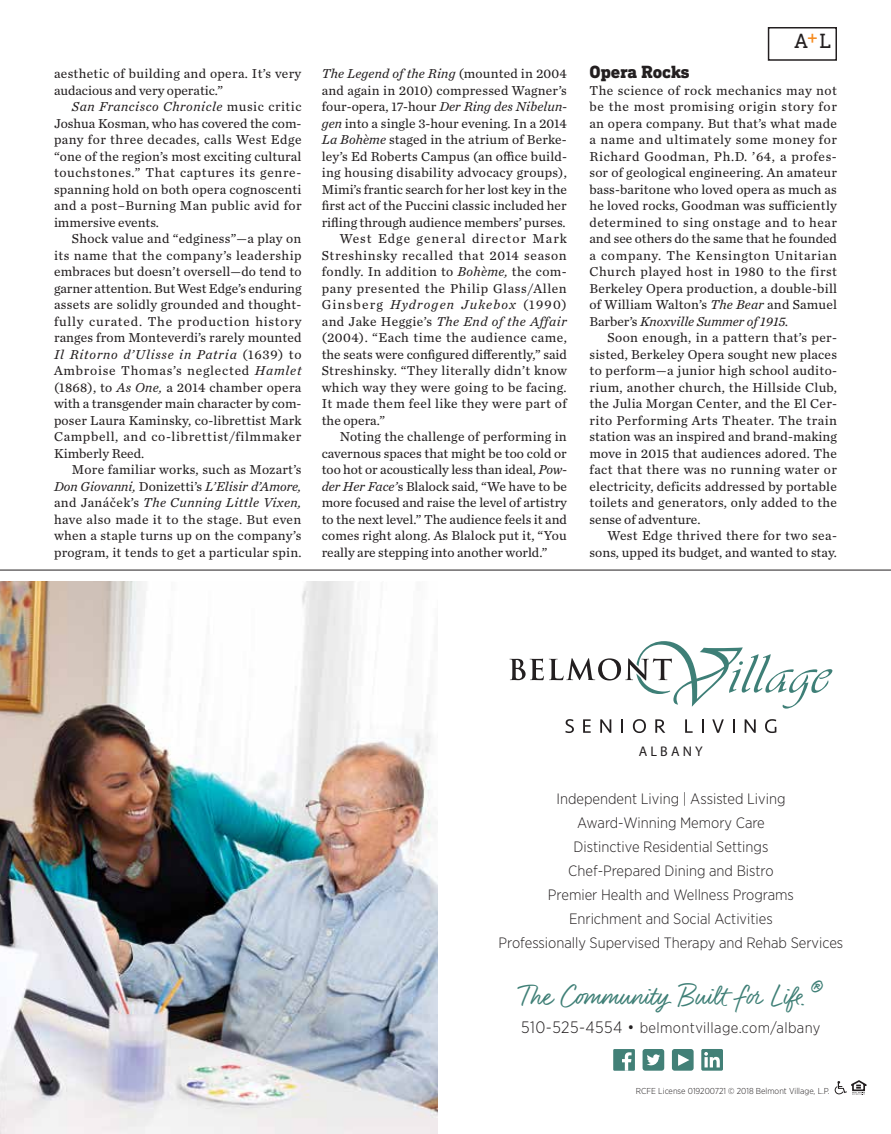
<style>
.page{position:relative;width:891px;height:1134px;background:#fff}
.page>*{position:absolute;margin:0;border:0;box-sizing:border-box;transform-origin:0 0}
.t1{font:31.5px "Felt That";color:#408077}
.t2{font:21px "DIN Next Slab Pro";color:#231f20}
.t3{font:800 18px "DIN Next Slab Pro";color:#231f20}
.t4{font:300 15px/24px "Gotham Narrow";color:#231f20;text-align:center}
.t5{font:300 15px "Gotham Narrow";letter-spacing:.025em;color:#231f20}
.t6{font:13.95px "Myriad Pro";letter-spacing:.23em;color:#231f20}
.t7{font:13.5px/16.5px "Chronicle Text G2";letter-spacing:.015em;color:#231f20;text-align:justify}
.t8{font:13.5px "Chronicle Text G2";letter-spacing:.05em;color:#231f20}
.t9{font:13.5px "Chronicle Text G2";letter-spacing:.045em;color:#231f20}
.t10{font:italic 13.5px "Chronicle Text G2";letter-spacing:.015em;color:#231f20}
.t11{font:italic 13.5px "Chronicle Text G2";letter-spacing:.035em;color:#231f20}
.t12{font:13.5px "Chronicle Text G2";letter-spacing:.035em;color:#231f20}
.t13{font:italic 13.5px "Chronicle Text G2";letter-spacing:.09em;color:#231f20}
.t14{font:13.5px "Chronicle Text G2";letter-spacing:.07em;color:#231f20}
.t15{font:700 10.5px "DIN Next LT Pro";color:#231f20}
.t16{font:300 8.55px "Gotham Narrow";color:#231f20}
.s1{font-style:italic}
.s2{font-style:normal}
.s3{font-size:16.5px}
.s4{font-weight:400}
</style>
<div class="page">
<svg style="left:767px;top:27px;width:70px;height:34px"></svg>
<hr style="left:0;top:570px;width:891px;height:1px;background:#231f20">
<svg style="left:565px;top:719px;width:9px;height:14px"></svg>
<svg style="left:583px;top:719px;width:8px;height:14px"></svg>
<svg style="left:600px;top:719px;width:11px;height:14px"></svg>
<svg style="left:622px;top:719px;width:1px;height:14px"></svg>
<svg style="left:633px;top:719px;width:13px;height:14px"></svg>
<svg style="left:655px;top:719px;width:10px;height:14px"></svg>
<svg style="left:685px;top:719px;width:8px;height:14px"></svg>
<svg style="left:702px;top:719px;width:1px;height:14px"></svg>
<svg style="left:712px;top:719px;width:12px;height:14px"></svg>
<svg style="left:733px;top:719px;width:1px;height:14px"></svg>
<svg style="left:745px;top:719px;width:11px;height:14px"></svg>
<svg style="left:765px;top:719px;width:11px;height:14px"></svg>
<svg style="left:509px;top:641px;width:323px;height:68px"></svg>
<svg style="left:835px;top:1080px;width:32px;height:15px"></svg>
<img style="left:0;top:582px;width:437px;height:552px">
<div style="left:701px;top:1049px;width:22px;height:22px;background:#428077;border-radius:2px"></div>
<div style="left:613px;top:1049px;width:22px;height:22px;background:#428077"></div>
<svg style="left:622px;top:1052px;width:10px;height:19px"></svg>
<div style="left:643px;top:1049px;width:21px;height:22px;background:#428077;border-radius:3px"></div>
<svg style="left:647px;top:1054px;width:13px;height:11px"></svg>
<div style="left:672px;top:1049px;width:22px;height:22px;background:#428077;border-radius:3px"></div>
<svg style="left:678px;top:1054px;width:11px;height:12px"></svg>
<svg style="left:704px;top:1052px;width:16px;height:15px"></svg>
<p class="t7" style="left:54px;top:65px;width:249px">aesthetic of building and opera. It’s very audacious and very operatic.”</p>
<p class="t7" style="left:54px;top:98px;width:249px;text-indent:18px"><span class="s1">San Francisco Chronicle</span> music critic Joshua Kosman, who has covered the com&shy;pany for three decades, calls West Edge “one of the region’s most exciting cultural touchstones.” That captures its genre&shy;spanning hold on both opera cognoscenti and a post–Burning Man public avid for immersive events.</p>
<p class="t7" style="left:54px;top:230px;width:249px;text-indent:18px">Shock value and “edginess”—a play on its name that the company’s leadership embraces but doesn’t oversell—do tend to garner attention. But West Edge’s enduring assets are solidly grounded and thought&shy;fully curated. The production history ranges from Monteverdi’s rarely mounted <span class="s1">Il Ritorno d’Ulisse in Patria</span> (1639) to Ambroise Thomas’s neglected <span class="s1">Hamlet </span>(1868), to <span class="s1">As One,</span> a 2014 chamber opera with a transgender main character by com&shy;poser Laura Kaminsky, co-librettist Mark Campbell, and co-librettist/filmmaker Kimberly Reed.</p>
<p class="t7" style="left:54px;top:461px;width:249px;text-indent:18px">More familiar works, such as Mozart’s <span class="s1">Don Giovanni,</span> Donizetti’s <span class="s1">L’Elisir d’Amore, </span>and Janáček’s <span class="s1">The Cunning Little Vixen, </span>have also made it to the stage. But even when a staple turns up on the company’s program, it tends to get a particular spin.</p>
<p class="t10" style="left:322px;top:63px;width:247px">The Legend of the Ring <span class="s2">(mounted in 2004</span></p>
<p class="t7" style="left:322px;top:81px;width:247px">and again in 2010) compressed Wagner’s</p>
<p class="t7" style="left:322px;top:98px;width:247px">four-opera, 17-hour <span class="s1">Der Ring des Nibelun-</span></p>
<p class="t7" style="left:322px;top:114px;width:247px"><span class="s1">gen</span> into a single 3-hour evening. In a 2014</p>
<p class="t7" style="left:322px;top:131px;width:247px"><span class="s1">La Bohème</span> staged in the atrium of Berke-</p>
<p class="t7" style="left:322px;top:147px;width:247px">ley’s Ed Roberts Campus (an office build-</p>
<p class="t7" style="left:322px;top:164px;width:247px">ing housing disability advocacy groups),</p>
<p class="t7" style="left:322px;top:180px;width:247px">Mimi’s frantic search for her lost key in the</p>
<p class="t7" style="left:322px;top:197px;width:247px">first act of the Puccini classic included her</p>
<p class="t7" style="left:322px;top:213px;width:245px">rifling through audience members’ purses.</p>
<p class="t14" style="left:340px;top:228px;width:229px">West Edge general director Mark</p>
<p class="t8" style="left:322px;top:245px;width:247px">Streshinsky recalled that 2014 season</p>
<p class="t7" style="left:322px;top:263px;width:247px">fondly. In addition to <span class="s1">Bohème,</span> the com-</p>
<p class="t9" style="left:322px;top:278px;width:247px">pany presented the Philip Glass/Allen</p>
<p class="t13" style="left:322px;top:294px;width:247px"><span class="s2">Ginsberg</span> Hydrogen Jukebox <span class="s2">(1990)</span></p>
<p class="t11" style="left:322px;top:311px;width:247px"><span class="s2">and Jake Heggie’s</span> The End of the Affair</p>
<p class="t12" style="left:322px;top:327px;width:247px">(2004). “Each time the audience came,</p>
<p class="t7" style="left:322px;top:345px;width:247px">the seats were configured differently,” said</p>
<p class="t7" style="left:322px;top:362px;width:247px">Streshinsky. “They literally didn’t know</p>
<p class="t7" style="left:322px;top:378px;width:247px">which way they were going to be facing.</p>
<p class="t7" style="left:322px;top:395px;width:247px">It made them feel like they were part of</p>
<p class="t7" style="left:322px;top:411px;width:65px">the opera.”</p>
<p class="t7" style="left:340px;top:428px;width:229px">Noting the challenge of performing in</p>
<p class="t7" style="left:322px;top:444px;width:247px">cavernous spaces that might be too cold or</p>
<p class="t7" style="left:322px;top:461px;width:247px">too hot or acoustically less than ideal, <span class="s1">Pow-</span></p>
<p class="t7" style="left:322px;top:477px;width:247px"><span class="s1">der Her Face’</span>s Blalock said, “We have to be</p>
<p class="t7" style="left:322px;top:494px;width:247px">more focused and raise the level of artistry</p>
<p class="t7" style="left:322px;top:510px;width:247px">to the next level.” The audience feels it and</p>
<p class="t7" style="left:322px;top:527px;width:246px">comes right along. As Blalock put it, “You</p>
<p class="t7" style="left:322px;top:543px;width:227px">really are stepping into another world.”</p>
<h2 class="t2" style="left:794px;top:28px;width:38px">A<sup>+</sup>L</h2>
<h3 class="t3" style="left:590px;top:62px;width:102px">Opera Rocks</h3>
<p class="t7" style="left:590px;top:81px;width:249px">The science of rock mechanics may not be the most promising origin story for an opera company. But that’s what made a name and ultimately some money for Richard Goodman, Ph.D. ’64, a profes&shy;sor of geological engineering. An amateur bass-baritone who loved opera as much as he loved rocks, Goodman was sufficiently determined to sing onstage and to hear and see others do the same that he founded a company. The Kensington Unitarian Church played host in 1980 to the first Berkeley Opera production, a double-bill of William Walton’s <span class="s1">The Bear</span> and Samuel Barber’s <span class="s1">Knoxville Summer of 1915.</span></p>
<p class="t7" style="left:590px;top:329px;width:249px;text-indent:18px">Soon enough, in a pattern that’s per&shy;sisted, Berkeley Opera sought new places to perform—a junior high school audito&shy;rium, another church, the Hillside Club, the Julia Morgan Center, and the El Cer&shy;rito Performing Arts Theater. The train station was an inspired and brand-making move in 2015 that audiences adored. The fact that there was no running water or electricity, deficits addressed by portable toilets and generators, only added to the sense of adventure.</p>
<p class="t7" style="left:590px;top:527px;width:249px;text-align:right">West Edge thrived there for two sea&shy;sons, upped its budget, and wanted to stay.</p>
<p class="t6" style="left:639px;top:742px;width:66px">ALBANY</p>
<p class="t4" style="left:499px;top:786px;width:346px">Independent Living | Assisted Living<br>Award-Winning Memory Care<br>Distinctive Residential Settings<br>Chef-Prepared Dining and Bistro<br>Premier Health and Wellness Programs<br>Enrichment and Social Activities<br>Professionally Supervised Therapy and Rehab Services</p>
<h1 class="t1" style="left:520px;top:977px;width:304px">The Community Built for Life.®</h1>
<p class="t5" style="left:521px;top:1018px;width:301px"><span class="s3">510-525-4554 •</span> belmontvillage.com/albany</p>
<p class="t16" style="left:636px;top:1086px;width:195px">RCFE License 019200721 © 2018 Belmont Village, L.P.</p>
<p class="t15" style="left:694px;top:1091px;width:144px">CALIFORNIA <span class="s4">SUMMER 2018</span> 23</p>
</div>
